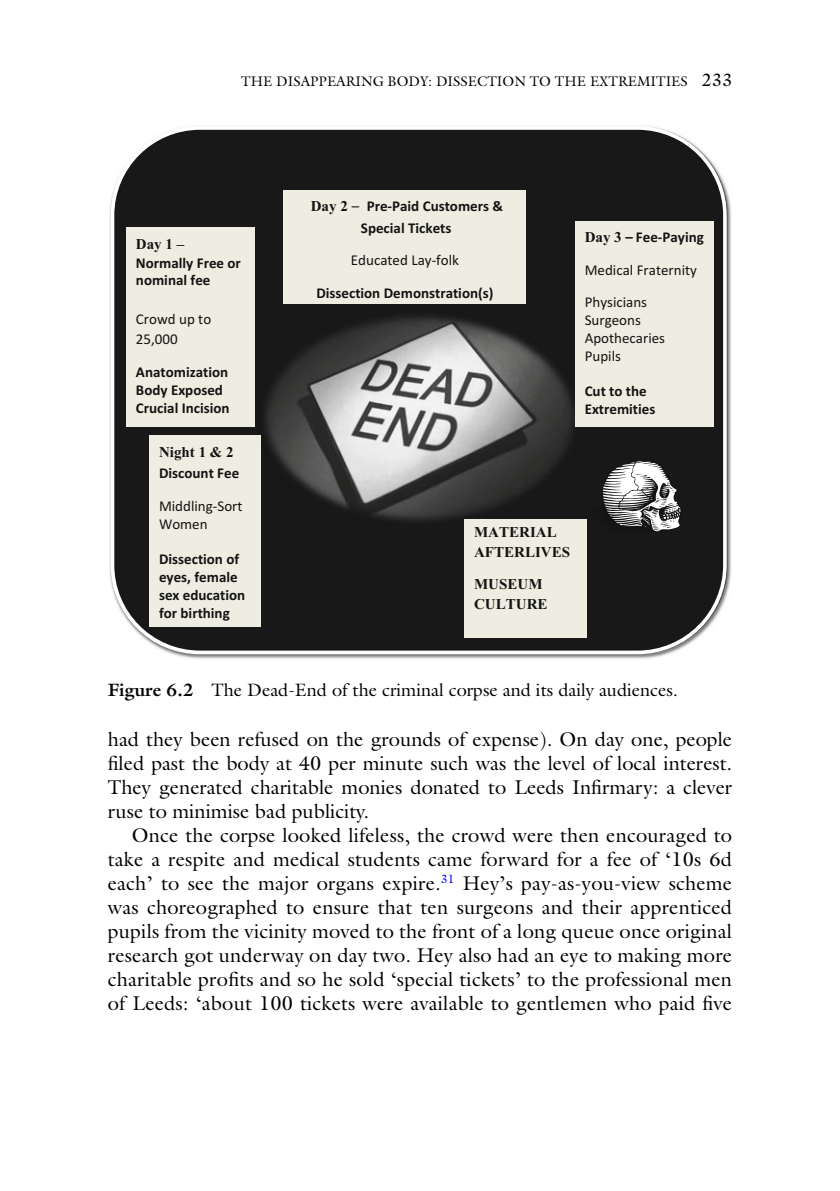
<style>
.page{position:relative;width:840px;height:1191px;background:#fff}
.page>*{position:absolute;margin:0;border:0;box-sizing:border-box;transform-origin:0 0}
.t1{font:20px/24px "Gfygfp Gkngmq Bgqwtd Galliard Std";letter-spacing:.01em;color:#000;text-align:justify}
.t2{font:18px "Gfygfp Gkngmq Bgqwtd Galliard Std";color:#000}
.t3{font:700 15px/17.8px "Sjwhdg Rsggxv Kmgvtd Calibri";color:#131413}
.t4{font:15px/17.8px "Kcfvqy Xpgppb Wxscwm Calibri";color:#131413}
.t5{font:700 15px/19.6px "Wqfpdk Qxwhkj Qnjwnc Times New Roman";color:#131413}
.t6{font:14px "Gfygfp Gkngmq Bgqwtd Galliard Std";color:#000}
.s1{font-size:18px}
.s2{font-family:"Kcfvqy Xpgppb Wxscwm Calibri";font-weight:400}
.s3{font-family:"Wqfpdk Qxwhkj Qnjwnc Times New Roman"}
.s4{font-family:"Mqyclf Qmdvvt Vgnqnn Galliard Std";font-weight:700}
</style>
<div class="page">
<img style="left:109px;top:126px;width:622px;height:533px">
<div style="left:111px;top:126px;width:615px;height:528px;border:4px solid #fff;border-radius:87px"></div>
<svg style="left:586px;top:459px;width:95px;height:74px"></svg>
<div style="left:464px;top:519px;width:122px;height:119px;background:#efede1"></div>
<div style="left:126px;top:227px;width:128px;height:199px;background:#efede1"></div>
<div style="left:284px;top:189px;width:241px;height:114px;background:#efede1"></div>
<div style="left:574px;top:221px;width:139px;height:206px;background:#efede1"></div>
<div style="left:149px;top:435px;width:111px;height:191px;background:#efede1"></div>
<p class="t6" style="left:241px;top:76px;width:492px">THE DISAPPEARING BODY: DISSECTION TO THE EXTREMITIES <span class="s1">233</span></p>
<p class="t5" style="left:136px;top:234px;width:50px">Day 1 –</p>
<p class="t3" style="left:136px;top:255px;width:106px;line-height:17px">Normally Free or nominal fee</p>
<p class="t4" style="left:136px;top:310px;width:77px;line-height:20.6px">Crowd up to<br>25,000</p>
<p class="t3" style="left:136px;top:364px;width:95px">Anatomization<br>Body Exposed<br>Crucial Incision</p>
<p class="t5" style="left:159px;top:442px;width:76px">Night 1 &amp; 2</p>
<p class="t3" style="left:159px;top:465px;width:82px">Discount Fee</p>
<p class="t4" style="left:159px;top:498px;width:85px">Middling-Sort<br>Women</p>
<p class="t3" style="left:159px;top:551px;width:88px">Dissection of eyes, female sex education for birthing</p>
<p class="t5" style="left:310px;top:196px;width:50px">Day 2 <span class="s2">–</span></p>
<p class="t3" style="left:366px;top:198px;width:138px">Pre-Paid Customers &amp;</p>
<p class="t3" style="left:360px;top:220px;width:92px">Special Tickets</p>
<p class="t4" style="left:351px;top:253px;width:109px">Educated Lay-folk</p>
<p class="t3" style="left:316px;top:285px;width:178px">Dissection Demonstration(s)</p>
<p class="t3" style="left:584px;top:229px;width:121px"><span class="s3">Day 3</span> – Fee-Paying</p>
<p class="t4" style="left:584px;top:254px;width:114px;line-height:32.6px">Medical Fraternity<br>Physicians</p>
<p class="t4" style="left:584px;top:312px;width:82px">Surgeons<br>Apothecaries<br>Pupils</p>
<p class="t3" style="left:584px;top:384px;width:72px">Cut to the<br>Extremities</p>
<p class="t5" style="left:474px;top:522px;width:97px">MATERIAL<br>AFTERLIVES</p>
<p class="t5" style="left:474px;top:573px;width:75px">MUSEUM<br>CULTURE</p>
<p class="t2" style="left:108px;top:682px;width:571px"><span class="s4">Figure 6.2</span> The Dead-End of the criminal corpse and its daily audiences.</p>
<p class="t1" style="left:108px;top:729px;width:625px">had they been refused on the grounds of expense). On day one, people filed past the body at 40 per minute such was the level of local interest.<br>They generated charitable monies donated to Leeds Infirmary: a clever ruse to minimise bad publicity.</p>
<p class="t1" style="left:108px;top:825px;width:625px;text-indent:24px">Once the corpse looked lifeless, the crowd were then encouraged to take a respite and medical students came forward for a fee of ‘10s 6d each’ to see the major organs expire. <sup>31</sup> Hey’s pay-as-you-view scheme was choreographed to ensure that ten surgeons and their apprenticed pupils from the vicinity moved to the front of a long queue once original research got underway on day two. Hey also had an eye to making more charitable profits and so he sold ‘special tickets’ to the professional men of Leeds: ‘about 100 tickets were available to gentlemen who paid five</p>
</div>
